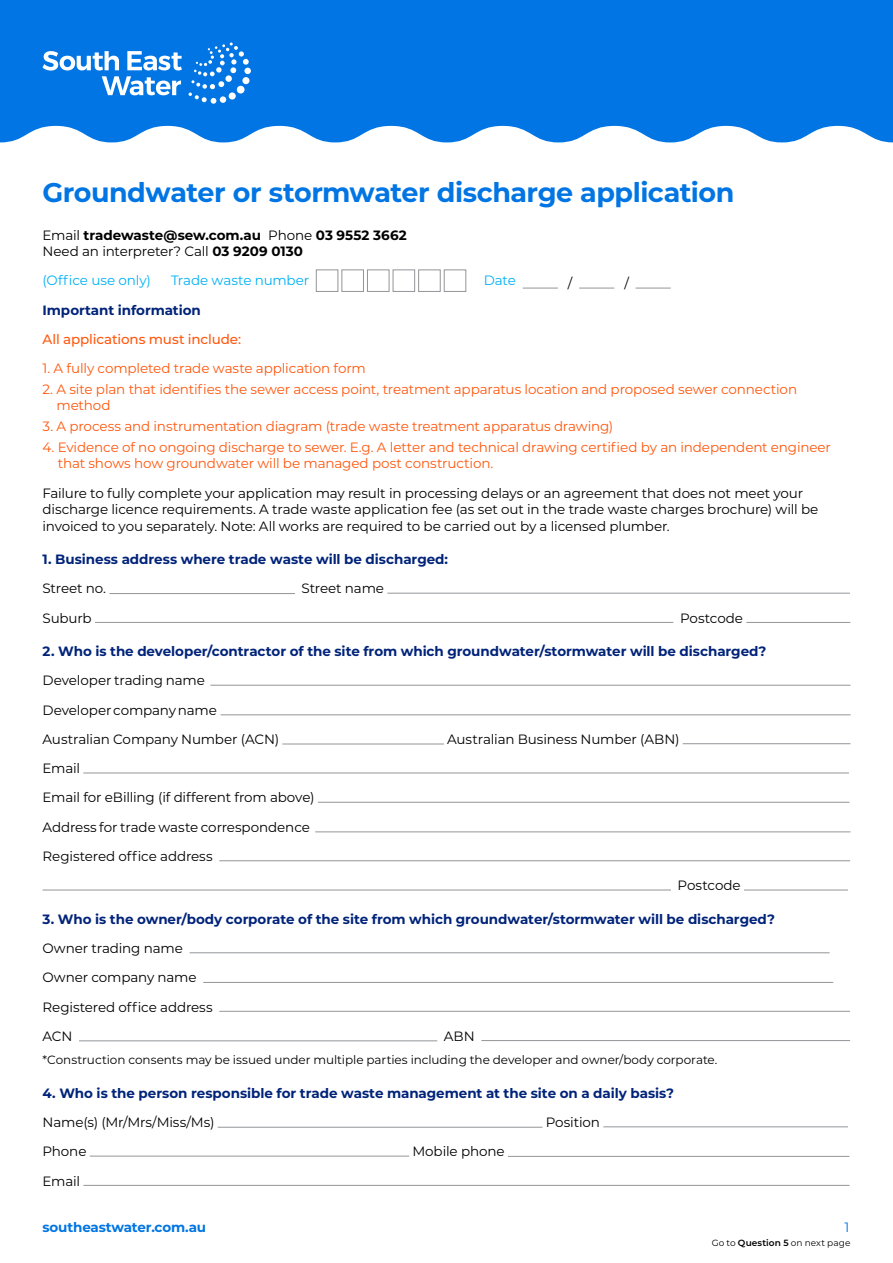
<style>
.page{position:relative;width:893px;height:1263px;background:#fff}
.page>*{position:absolute;margin:0;border:0;box-sizing:border-box;transform-origin:0 0}
.t1{font:700 27px "Montserrat";letter-spacing:-.02em;color:#0075e3}
.t2{font:13.5px/29.2px "Montserrat";letter-spacing:-.01em;color:#000}
.t3{font:13.5px/16.5px "Montserrat";letter-spacing:-.01em;color:#ff570d}
.t4{font:700 13.5px "Montserrat";letter-spacing:-.005em;color:#002379}
.t5{font:700 13.5px/16.5px "Montserrat";color:#000}
.t6{font:13.5px "Montserrat";letter-spacing:-.005em;color:#00b1f4}
.t7{font:500 13.5px "Montserrat";letter-spacing:-.01em;color:#ff570d}
.t8{font:700 13.5px "Montserrat";letter-spacing:-.01em;color:#0075e3}
.t9{font:13.5px "Montserrat";color:#0075e3}
.t10{font:12px "Montserrat";letter-spacing:-.005em;color:#000}
.t11{font:9px "Montserrat";letter-spacing:.005em;color:#000}
.s1{font-weight:400}
.s2{font-weight:600}
</style>
<div class="page">
<div style="left:0;top:0;width:893px;height:142px;background:#0075e3"></div>
<div style="left:316px;top:270px;width:22px;height:22px;border:1px solid #939598"></div>
<div style="left:342px;top:270px;width:22px;height:22px;border:1px solid #939598"></div>
<div style="left:367px;top:270px;width:22px;height:22px;border:1px solid #939598"></div>
<div style="left:393px;top:270px;width:22px;height:22px;border:1px solid #939598"></div>
<div style="left:418px;top:270px;width:22px;height:22px;border:1px solid #939598"></div>
<div style="left:444px;top:270px;width:22px;height:22px;border:1px solid #939598"></div>
<hr style="left:523px;top:288px;width:35px;height:1px;background:#939598">
<hr style="left:579px;top:288px;width:35px;height:1px;background:#939598">
<hr style="left:636px;top:288px;width:35px;height:1px;background:#939598">
<hr style="left:109px;top:593px;width:186px;height:1px;background:#939598">
<hr style="left:387px;top:593px;width:463px;height:1px;background:#939598">
<hr style="left:95px;top:622px;width:578px;height:1px;background:#939598">
<hr style="left:746px;top:622px;width:104px;height:1px;background:#939598">
<hr style="left:210px;top:685px;width:640px;height:1px;background:#939598">
<hr style="left:221px;top:714px;width:629px;height:1px;background:#939598">
<hr style="left:282px;top:744px;width:162px;height:1px;background:#939598">
<hr style="left:683px;top:743px;width:167px;height:1px;background:#939598">
<hr style="left:83px;top:773px;width:766px;height:1px;background:#939598">
<hr style="left:318px;top:802px;width:531px;height:1px;background:#939598">
<hr style="left:315px;top:832px;width:535px;height:1px;background:#939598">
<hr style="left:219px;top:860px;width:631px;height:1px;background:#939598">
<hr style="left:43px;top:890px;width:628px;height:1px;background:#939598">
<hr style="left:744px;top:890px;width:104px;height:1px;background:#939598">
<hr style="left:190px;top:952px;width:640px;height:1px;background:#939598">
<hr style="left:204px;top:982px;width:629px;height:1px;background:#939598">
<hr style="left:219px;top:1011px;width:631px;height:1px;background:#939598">
<hr style="left:79px;top:1040px;width:358px;height:1px;background:#939598">
<hr style="left:481px;top:1040px;width:369px;height:1px;background:#939598">
<hr style="left:218px;top:1127px;width:324px;height:1px;background:#939598">
<hr style="left:603px;top:1126px;width:245px;height:1px;background:#939598">
<hr style="left:90px;top:1156px;width:319px;height:1px;background:#939598">
<hr style="left:508px;top:1156px;width:341px;height:1px;background:#939598">
<hr style="left:83px;top:1185px;width:766px;height:1px;background:#939598">
<svg style="left:43px;top:51px;width:139px;height:44px"></svg>
<div style="left:244px;top:68px;width:7px;height:6px;background:#fff;border-radius:50%"></div>
<svg style="left:189px;top:43px;width:60px;height:61px;background:#2d8de7"></svg>
<h1 class="t1" style="left:43px;top:173px;width:693px">Groundwater or stormwater discharge application</h1>
<p class="t5" style="left:43px;top:226px;width:366px"><span class="s1">Email</span> tradewaste@sew.com.au <span class="s1">Phone</span> 03 9552 3662<br><span class="s1">Need an interpreter? Call</span> 03 9209 0130</p>
<p class="t6" style="left:43px;top:271px;width:110px">(Office use only)</p>
<p class="t6" style="left:171px;top:271px;width:139px">Trade waste number</p>
<p class="t6" style="left:484px;top:271px;width:34px">Date</p>
<p class="t2" style="left:568px;top:268px;width:6px">/</p>
<p class="t2" style="left:624px;top:268px;width:6px">/</p>
<p class="t4" style="left:43px;top:300px;width:160px">Important information</p>
<p class="t7" style="left:43px;top:330px;width:200px">All applications must include:</p>
<p class="t3" style="left:43px;top:359px;width:325px">1. A fully completed trade waste application form</p>
<p class="t3" style="left:56px;top:380px;width:742px;text-indent:-14px">2. A site plan that identifies the sewer access point, treatment apparatus location and proposed sewer connection method</p>
<p class="t3" style="left:43px;top:417px;width:572px">3. A process and instrumentation diagram (trade waste treatment apparatus drawing)</p>
<p class="t3" style="left:58px;top:438px;width:775px;text-indent:-15px">4. Evidence of no ongoing discharge to sewer. E.g. A letter and technical drawing certified by an independent engineer that shows how groundwater will be managed post construction.</p>
<p class="t2" style="left:43px;top:484px;width:777px;line-height:16.5px">Failure to fully complete your application may result in processing delays or an agreement that does not meet your discharge licence requirements. A trade waste application fee (as set out in the trade waste charges brochure) will be invoiced to you separately. Note: All works are required to be carried out by a licensed plumber.</p>
<p class="t4" style="left:43px;top:549px;width:407px">1. Business address where trade waste will be discharged:</p>
<p class="t2" style="left:43px;top:573px;width:65px">Street no.</p>
<p class="t2" style="left:302px;top:573px;width:84px">Street name</p>
<p class="t2" style="left:43px;top:603px;width:51px">Suburb</p>
<p class="t2" style="left:680px;top:603px;width:65px">Postcode</p>
<p class="t4" style="left:43px;top:642px;width:725px">2. Who is the developer/contractor of the site from which groundwater/stormwater will be discharged?</p>
<p class="t2" style="left:43px;top:665px;width:238px">Developer trading name<br>Developer company name<br>Australian Company Number (ACN)</p>
<p class="t2" style="left:447px;top:724px;width:234px">Australian Business Number (ABN)</p>
<p class="t2" style="left:43px;top:753px;width:274px">Email<br>Email for eBilling (if different from above)<br>Address for trade waste correspondence<br>Registered office address</p>
<p class="t2" style="left:678px;top:870px;width:65px">Postcode</p>
<p class="t4" style="left:43px;top:909px;width:734px">3. Who is the owner/body corporate of the site from which groundwater/stormwater will be discharged?</p>
<p class="t2" style="left:43px;top:933px;width:172px">Owner trading name<br>Owner company name<br>Registered office address<br>ACN</p>
<p class="t2" style="left:444px;top:1021px;width:32px">ABN</p>
<p class="t10" style="left:43px;top:1052px;width:676px">*Construction consents may be issued under multiple parties including the developer and owner/body corporate.</p>
<p class="t4" style="left:43px;top:1083px;width:633px">4. Who is the person responsible for trade waste management at the site on a daily basis?</p>
<p class="t2" style="left:43px;top:1107px;width:173px">Name(s) (Mr/Mrs/Miss/Ms)</p>
<p class="t2" style="left:546px;top:1107px;width:56px">Position</p>
<p class="t2" style="left:43px;top:1136px;width:45px">Phone</p>
<p class="t2" style="left:412px;top:1136px;width:94px">Mobile phone</p>
<p class="t2" style="left:43px;top:1166px;width:39px">Email</p>
<p class="t8" style="left:43px;top:1218px;width:165px">southeastwater.com.au</p>
<p class="t9" style="left:844px;top:1218px;width:6px">1</p>
<p class="t11" style="left:712px;top:1237px;width:140px">Go to <span class="s2">Question 5</span> on next page</p>
</div>
